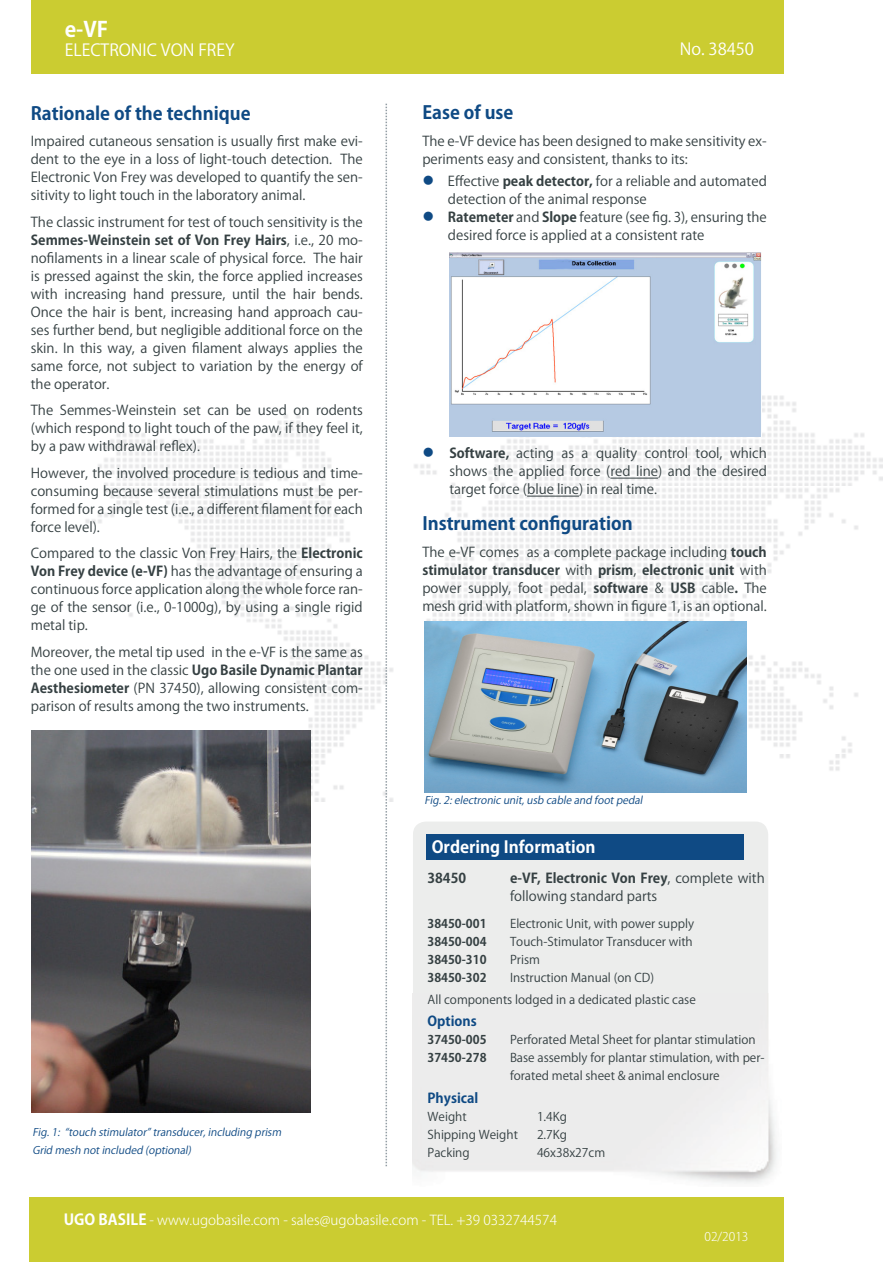
<style>
.page{position:relative;width:893px;height:1263px;background:#fff}
.page>*{position:absolute;margin:0;border:0;box-sizing:border-box;transform-origin:0 0}
.t1{font:700 21px "Koz Go Pro";color:#fff}
.t2{font:700 18px "Koz Go Pro";color:#0f4a84}
.t3{font:16.5px "Koz Go Pro";color:#fff}
.t4{font:700 16.5px "Koz Go Pro";color:#fff}
.t5{font:13.5px/18px "Koz Go Pro";color:#354042;text-align:justify}
.t6{font:300 13.5px "Koz Go Pro";color:#fff}
.t7{font:700 13.5px "Koz Go Pro";color:#0f4a84}
.t8{font:700 13.5px "Koz Go Pro";color:#354042}
.t9{font:12px/18px "Koz Go Pro";color:#354042}
.t10{font:700 12px "Koz Go Pro";color:#354042}
.t11{font:300 12px "Koz Go Pro";color:#fff}
.t12{font:italic 10.5px "Koz Go Pro";color:#0f4a84}
.s1{font-weight:700}
.s2{color:#0f4a84}
.s3{font-weight:700;font-size:15px}
</style>
<div class="page">
<img style="left:73px;top:352px;width:809px;height:450px">
<div style="left:31px;top:0;width:753px;height:74px;background:#cbcc31"></div>
<div style="left:29px;top:1197px;width:755px;height:65px;background:#cbcc31"></div>
<svg style="left:386px;top:104px;width:1px;height:1062px"></svg>
<img style="left:450px;top:252px;width:311px;height:184px">
<hr style="left:610px;top:478px;width:48px;height:1px;background:#354042">
<hr style="left:527px;top:496px;width:52px;height:1px;background:#354042">
<div style="left:413px;top:821px;width:355px;height:309px;background:#ecedec;border-radius:13px"></div>
<img style="left:412px;top:994px;width:365px;height:190px">
<div style="left:426px;top:834px;width:318px;height:26px;background:#0f4a84"></div>
<img style="left:424px;top:621px;width:322px;height:171px">
<img style="left:32px;top:730px;width:279px;height:382px">
<p class="t1" style="left:65px;top:15px;width:45px">e-VF</p>
<p class="t3" style="left:65px;top:40px;width:171px">ELECTRONIC VON FREY</p>
<p class="t2" style="left:31px;top:101px;width:221px">Rationale of the technique</p>
<p class="t5" style="left:31px;top:133px;width:334px">Impaired cutaneous sensation is usually first make evi&shy;dent to the eye in a loss of light-touch detection. The Electronic Von Frey was developed to quantify the sen&shy;sitivity to light touch in the laboratory animal.</p>
<p class="t5" style="left:31px;top:213px;width:334px">The classic instrument for test of touch sensitivity is the <span class="s1">Semmes-Weinstein set of Von Frey Hairs</span>, i.e., 20 mo&shy;nofilaments in a linear scale of physical force. The hair is pressed against the skin, the force applied increases with increasing hand pressure, until the hair bends.<br>Once the hair is bent, increasing hand approach cau&shy;ses further bend, but negligible additional force on the skin. In this way, a given filament always applies the same force, not subject to variation by the energy of the operator.</p>
<p class="t5" style="left:31px;top:402px;width:334px">The Semmes-Weinstein set can be used on rodents (which respond to light touch of the paw, if they feel it, by a paw withdrawal reflex).</p>
<p class="t5" style="left:31px;top:464px;width:334px">However, the involved procedure is tedious and time&shy;consuming because several stimulations must be per&shy;formed for a single test (i.e., a different filament for each force level).</p>
<p class="t5" style="left:31px;top:545px;width:334px">Compared to the classic Von Frey Hairs, the <span class="s1">Electronic Von Frey device (e-VF)</span> has the advantage of ensuring a continuous force application along the whole force ran&shy;ge of the sensor (i.e., 0-1000g), by using a single rigid metal tip.</p>
<p class="t5" style="left:31px;top:643px;width:334px">Moreover, the metal tip used in the e-VF is the same as the one used in the classic <span class="s1">Ugo Basile Dynamic Plantar Aesthesiometer</span> (PN 37450), allowing consistent com&shy;parison of results among the two instruments.</p>
<p class="t12" style="left:32px;top:1125px;width:253px">Fig.1: “touch stimulator”transducer,including prism</p>
<p class="t12" style="left:32px;top:1143px;width:163px">Grid mesh notincluded (optional)</p>
<p class="t3" style="left:680px;top:38px;width:76px">No. 38450</p>
<p class="t2" style="left:422px;top:101px;width:93px">Ease of use</p>
<p class="t5" style="left:422px;top:132px;width:346px">The e-VF device has been designed to make sensitivity ex&shy;periments easy and consistent, thanks to its:</p>
<p class="t5" style="left:448px;top:172px;width:320px;text-indent:-26px"><span class="s2">●</span> Effective <span class="s1">peak detector,</span> for a reliable and automated detection of the animal response</p>
<p class="t5" style="left:448px;top:208px;width:320px;text-indent:-26px"><span class="s2">●</span> <span class="s1">Ratemeter</span> and <span class="s1">Slope</span> feature (see fig. 3), ensuring the desired force is applied at a consistent rate</p>
<p class="t5" style="left:449px;top:445px;width:319px;text-indent:-27px"><span class="s2">●</span> <span class="s1">Software,</span> acting as a quality control tool, which shows the applied force (red line) and the desired target force (blue line) in real time.</p>
<p class="t2" style="left:422px;top:512px;width:212px">Instrument configuration</p>
<p class="t5" style="left:422px;top:543px;width:346px">The e-VF comes as a complete package including <span class="s1">touch stimulator transducer</span> with <span class="s1">prism</span>, <span class="s1">electronic unit</span> with power supply, foot pedal, <span class="s1">software</span> &amp; <span class="s1">USB</span> cable<span class="s1">.</span> The mesh grid with platform, shown in figure 1, is an optional.</p>
<p class="t12" style="left:424px;top:794px;width:222px">Fig.2:electronic unit,usb cable and footpedal</p>
<p class="t4" style="left:432px;top:836px;width:165px">Ordering Information</p>
<p class="t8" style="left:427px;top:870px;width:40px">38450</p>
<p class="t5" style="left:510px;top:870px;width:256px"><span class="s1">e-VF, Electronic Von Frey</span>, complete with following standard parts</p>
<p class="t10" style="left:427px;top:916px;width:61px">38450-001</p>
<p class="t9" style="left:510px;top:915px;width:185px">Electronic Unit, with power supply</p>
<p class="t10" style="left:427px;top:934px;width:61px">38450-004</p>
<p class="t9" style="left:510px;top:933px;width:184px">Touch-Stimulator Transducer with</p>
<p class="t10" style="left:427px;top:952px;width:61px">38450-310</p>
<p class="t9" style="left:510px;top:951px;width:31px">Prism</p>
<p class="t10" style="left:427px;top:970px;width:61px">38450-302</p>
<p class="t9" style="left:510px;top:969px;width:146px">Instruction Manual (on CD)</p>
<p class="t9" style="left:427px;top:991px;width:270px">All components lodged in a dedicated plastic case</p>
<p class="t7" style="left:427px;top:1013px;width:51px">Options</p>
<p class="t10" style="left:427px;top:1032px;width:61px">37450-005</p>
<p class="t9" style="left:510px;top:1031px;width:247px">Perforated Metal Sheet for plantar stimulation</p>
<p class="t10" style="left:427px;top:1050px;width:61px">37450-278</p>
<p class="t9" style="left:510px;top:1049px;width:256px">Base assembly for plantar stimulation, with per&shy;forated metal sheet &amp; animal enclosure</p>
<p class="t7" style="left:427px;top:1089px;width:52px">Physical</p>
<p class="t9" style="left:427px;top:1108px;width:41px">Weight</p>
<p class="t9" style="left:537px;top:1108px;width:32px">1.4Kg</p>
<p class="t9" style="left:427px;top:1126px;width:92px">Shipping Weight</p>
<p class="t9" style="left:537px;top:1126px;width:32px">2.7Kg</p>
<p class="t9" style="left:427px;top:1144px;width:44px">Packing</p>
<p class="t9" style="left:537px;top:1144px;width:70px">46x38x27cm</p>
<p class="t6" style="left:64px;top:1211px;width:495px"><span class="s3">UGO BASILE</span> - www.ugobasile.com - sales@ugobasile.com - TEL. +39 0332744574</p>
<p class="t11" style="left:704px;top:1229px;width:45px">02/2013</p>
</div>
